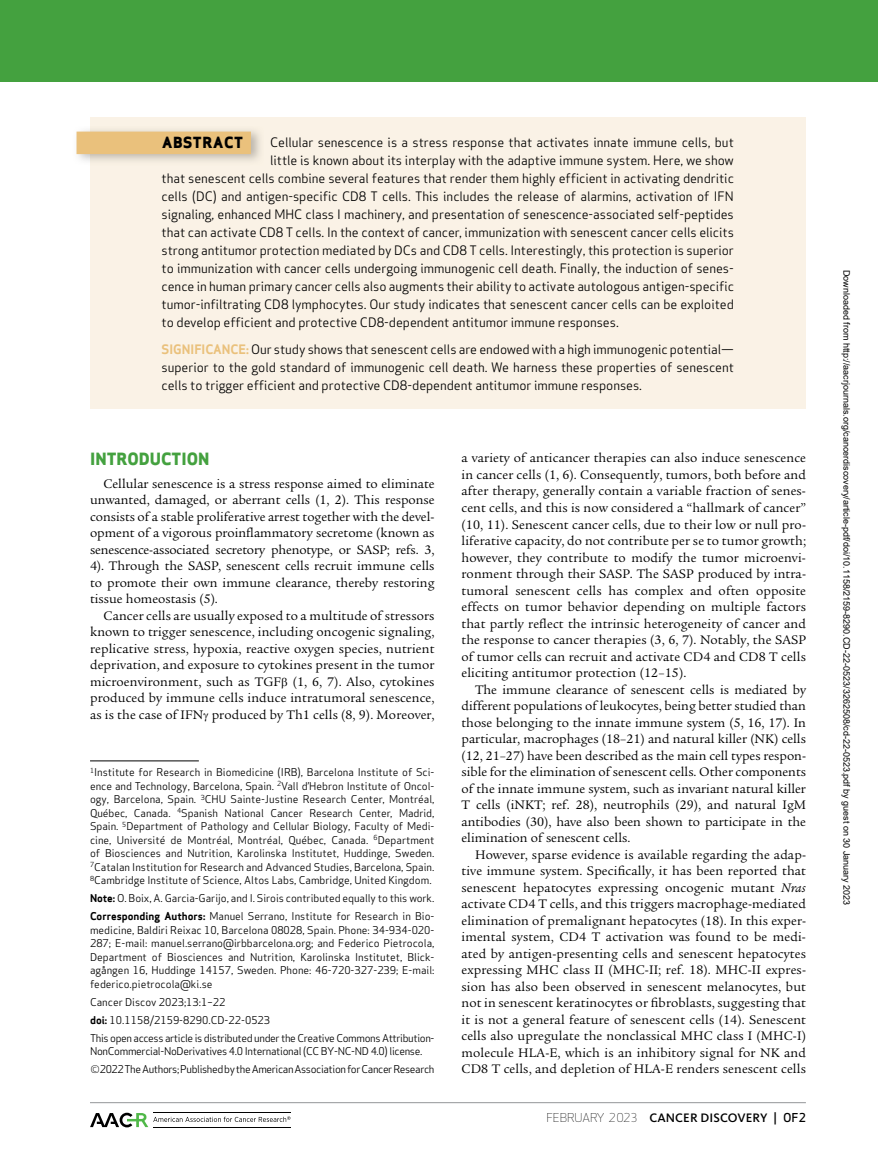
<style>
.page{position:relative;width:878px;height:1175px;background:#fff}
.page>*{position:absolute;margin:0;border:0;box-sizing:border-box;transform-origin:0 0}
.t1{font:800 16.5px "Apex Sans";color:#44a13f}
.t2{font:800 15px "Apex Sans";letter-spacing:.05em;color:#000}
.t3{font:13.5px/16.5px "Legacy Serif Std";letter-spacing:.01em;color:#000;text-align:justify}
.t4{font:12.75px/18px "Apex Sans";letter-spacing:-.005em;color:#000;text-align:justify}
.t5{font:500 12.75px "Kievit OT";letter-spacing:.01em;color:#000}
.t6{font:10.5px/13.5px "Apex Sans";letter-spacing:-.005em;color:#000;text-align:justify}
.t7{font:10.5px/18px "Apex Sans";letter-spacing:-.035em;color:#000}
.t8{font:9px "Arial";color:#000}
.s1{font-weight:700;color:#eac17c}
.s2{font-weight:700}
.s3{font-weight:300;font-size:15px}
.s4{font-style:italic}
.s5{font-family:"Apex Sans";font-weight:300;font-size:12px}
.s6{font-family:"Apex Sans";font-size:12px}
</style>
<div class="page">
<div style="left:0;top:0;width:878px;height:81px;background:#44a13f"></div>
<hr style="left:90px;top:1102px;width:715px;height:1px;background:#939598">
<svg style="left:90px;top:1112px;width:200px;height:15px"></svg>
<div style="left:90px;top:117px;width:716px;height:291px;background:#faf2e6"></div>
<div style="left:76px;top:132px;width:175px;height:22px;background:#eac17c"></div>
<hr style="left:90px;top:760px;width:109px;height:1px;background:#000">
<p class="t2" style="left:162px;top:133px;width:83px">ABSTRACT</p>
<p class="t4" style="left:270px;top:132px;width:465px">Cellular senescence is a stress response that activates innate immune cells, but</p>
<p class="t4" style="left:270px;top:150px;width:465px">little is known about its interplay with the adaptive immune system. Here, we show</p>
<p class="t4" style="left:162px;top:168px;width:573px">that senescent cells combine several features that render them highly efficient in activating dendritic</p>
<p class="t4" style="left:162px;top:186px;width:573px">cells (DC) and antigen-specific CD8 T cells. This includes the release of alarmins, activation of IFN</p>
<p class="t4" style="left:162px;top:204px;width:573px">signaling, enhanced MHC class I machinery, and presentation of senescence-associated self-peptides</p>
<p class="t4" style="left:162px;top:222px;width:573px">that can activate CD8 T cells. In the context of cancer, immunization with senescent cancer cells elicits</p>
<p class="t4" style="left:162px;top:240px;width:573px">strong antitumor protection mediated by DCs and CD8 T cells. Interestingly, this protection is superior</p>
<p class="t4" style="left:162px;top:258px;width:573px">to immunization with cancer cells undergoing immunogenic cell death. Finally, the induction of senes-</p>
<p class="t4" style="left:162px;top:276px;width:573px">cence in human primary cancer cells also augments their ability to activate autologous antigen-specific</p>
<p class="t4" style="left:162px;top:294px;width:573px">tumor-infiltrating CD8 lymphocytes. Our study indicates that senescent cancer cells can be exploited</p>
<p class="t4" style="left:162px;top:312px;width:458px">to develop efficient and protective CD8-dependent antitumor immune responses.</p>
<p class="t4" style="left:162px;top:339px;width:574px"><span class="s1">SIGNIFICANCE:</span> Our study shows that senescent cells are endowed with a high immunogenic potential— superior to the gold standard of immunogenic cell death. We harness these properties of senescent cells to trigger efficient and protective CD8-dependent antitumor immune responses.</p>
<p class="t1" style="left:90px;top:448px;width:121px">INTRODUCTION</p>
<p class="t3" style="left:90px;top:475px;width:346px;text-indent:14px">Cellular senescence is a stress response aimed to eliminate unwanted, damaged, or aberrant cells ( 1, 2 ). This response consists of a stable proliferative arrest together with the devel&shy;opment of a vigorous proinflammatory secretome (known as senescence-associated secretory phenotype, or SASP; refs. 3, 4 ). Through the SASP, senescent cells recruit immune cells to promote their own immune clearance, thereby restoring tissue homeostasis ( 5 ).</p>
<p class="t3" style="left:90px;top:607px;width:346px;text-indent:14px">Cancer cells are usually exposed to a multitude of stressors known to trigger senescence, including oncogenic signaling, replicative stress, hypoxia, reactive oxygen species, nutrient deprivation, and exposure to cytokines present in the tumor microenvironment, such as TGF ( 1, 6, 7 ). Also, cytokines produced by immune cells induce intratumoral senescence, as is the case of IFN produced by Th1 cells ( 8, 9 ). Moreover,</p>
<p class="t6" style="left:90px;top:764px;width:346px"><sup>1</sup> Institute for Research in Biomedicine (IRB), Barcelona Institute of Sci&shy;ence and Technology, Barcelona, Spain. <sup>2</sup> Vall d’Hebron Institute of Oncol&shy;ogy, Barcelona, Spain. <sup>3</sup> CHU Sainte-Justine Research Center, Montréal, Québec, Canada. <sup>4</sup> Spanish National Cancer Research Center, Madrid, Spain. <sup>5</sup> Department of Pathology and Cellular Biology, Faculty of Medi&shy;cine, Université de Montréal, Montréal, Québec, Canada. <sup>6</sup>Department of Biosciences and Nutrition, Karolinska Institutet, Huddinge, Sweden.<br><sup>7</sup> Catalan Institution for Research and Advanced Studies, Barcelona, Spain.<br><sup>8</sup> Cambridge Institute of Science, Altos Labs, Cambridge, United Kingdom.</p>
<p class="t6" style="left:90px;top:888px;width:346px;line-height:18px"><span class="s2">Note:</span> O. Boix, A. Garcia-Garijo, and I. Sirois contributed equally to this work.<br><span class="s2">Corresponding Authors:</span> Manuel Serrano, Institute for Research in Bio-</p>
<p class="t6" style="left:90px;top:922px;width:346px">medicine, Baldiri Reixac 10, Barcelona 08028, Spain. Phone: 34-934-020- 287; E-mail: manuel.serrano@irbbarcelona.org ; and Federico Pietrocola, Department of Biosciences and Nutrition, Karolinska Institutet, Blick&shy;agången 16, Huddinge 14157, Sweden. Phone: 46-720-327-239 ; E-mail: federico.pietrocola@ki.se</p>
<p class="t7" style="left:90px;top:992px;width:346px">Cancer Discov 2023;13:1–22<br><span class="s2">doi:</span> 10.1158/2159-8290.CD-22-0523<br>This open access article is distributed under the Creative Commons Attribution-</p>
<p class="t7" style="left:90px;top:1041px;width:346px">NonCommercial-NoDerivatives 4.0 International (CC BY-NC-ND 4.0) license. <span class="s3">©</span>2022 The Authors; Published by the American Association for Cancer Research</p>
<p class="t3" style="left:461px;top:450px;width:346px">a variety of anticancer therapies can also induce senescence in cancer cells ( 1, 6 ). Consequently, tumors, both before and after therapy, generally contain a variable fraction of senes&shy;cent cells, and this is now considered a “hallmark of cancer” ( 10, 11 ). Senescent cancer cells, due to their low or null pro&shy;liferative capacity, do not contribute per se to tumor growth; however, they contribute to modify the tumor microenvi&shy;ronment through their SASP. The SASP produced by intra&shy;tumoral senescent cells has complex and often opposite effects on tumor behavior depending on multiple factors that partly reflect the intrinsic heterogeneity of cancer and the response to cancer therapies ( 3, 6, 7 ). Notably, the SASP of tumor cells can recruit and activate CD4 and CD8 T cells eliciting antitumor protection ( 12–15 ).</p>
<p class="t3" style="left:461px;top:681px;width:346px;text-indent:14px">The immune clearance of senescent cells is mediated by different populations of leukocytes, being better studied than those belonging to the innate immune system ( 5, 16, 17 ). In particular, macrophages ( 18–21 ) and natural killer (NK) cells ( 12, 21–27 ) have been described as the main cell types respon&shy;sible for the elimination of senescent cells. Other components of the innate immune system, such as invariant natural killer T cells (iNKT; ref. 28 ), neutrophils ( 29 ), and natural IgM antibodies ( 30 ), have also been shown to participate in the elimination of senescent cells.</p>
<p class="t3" style="left:461px;top:846px;width:346px;text-indent:14px">However, sparse evidence is available regarding the adap&shy;tive immune system. Specifically, it has been reported that senescent hepatocytes expressing oncogenic mutant <span class="s4">Nras </span>activate CD4 T cells, and this triggers macrophage-mediated elimination of premalignant hepatocytes ( 18 ). In this exper&shy;imental system, CD4 T activation was found to be medi&shy;ated by antigen-presenting cells and senescent hepatocytes expressing MHC class II (MHC-II; ref. 18 ). MHC-II expres&shy;sion has also been observed in senescent melanocytes, but not in senescent keratinocytes or fibroblasts, suggesting that it is not a general feature of senescent cells ( 14 ). Senescent cells also upregulate the nonclassical MHC class I (MHC-I) molecule HLA-E, which is an inhibitory signal for NK and CD8 T cells, and depletion of HLA-E renders senescent cells</p>
<p class="t5" style="left:546px;top:1109px;width:261px"><span class="s5">FEBRUARY 2023</span> CANCER DISCOVERY <span class="s6">| OF2</span></p>
<p class="t8" style="left:850px;top:270px;width:637px;rotate:90deg">Downloaded from http://aacrjournals.org/cancerdiscovery/article-pdf/doi/10.1158/2159-8290.CD-22-0523/3262508/cd-22-0523.pdf by guest on 30 January 2023</p>
</div>
